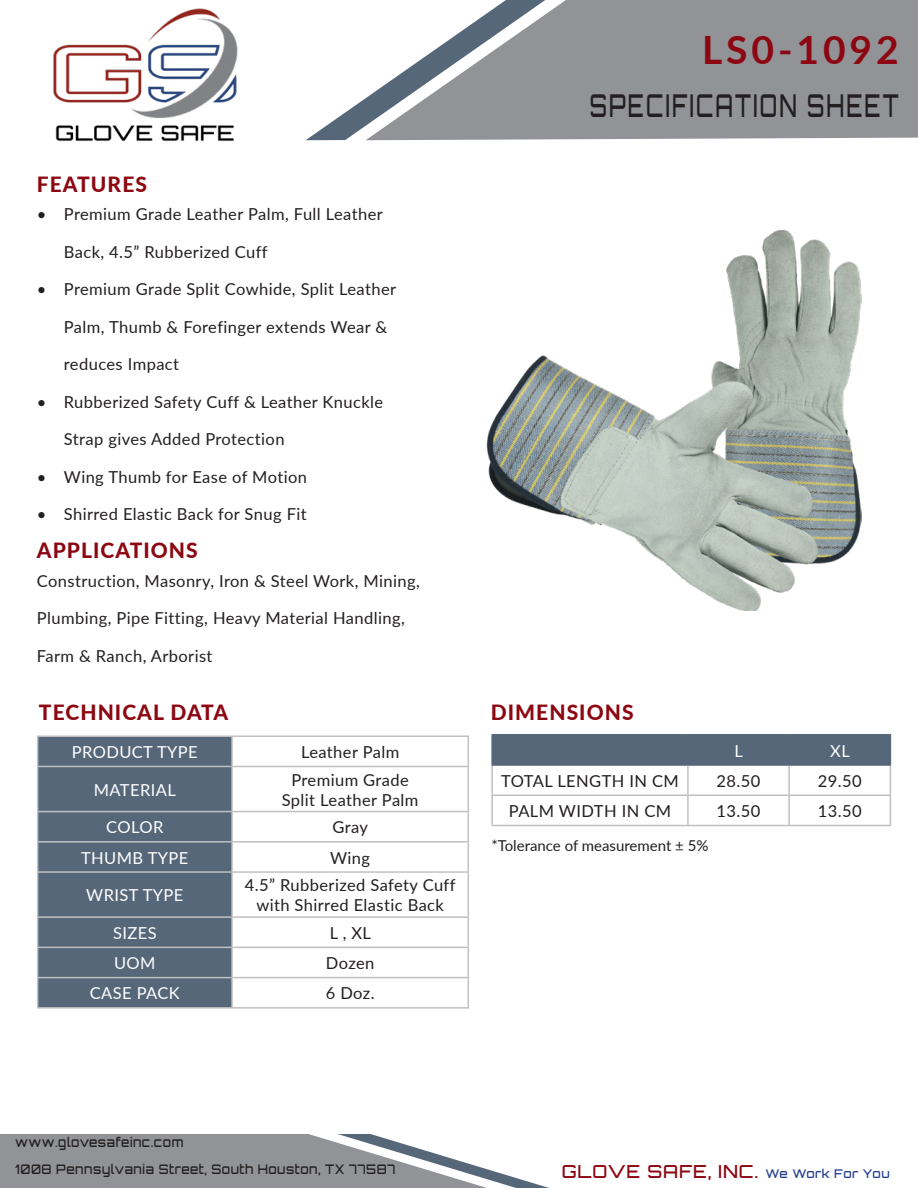
<style>
.page{position:relative;width:918px;height:1188px;background:#fff}
.page>*{position:absolute;margin:0;border:0;box-sizing:border-box;transform-origin:0 0}
.t1{font:700 39px "Lato";letter-spacing:.1em;color:#8c0712}
.t2{font:500 31.5px "Orbitron";letter-spacing:.1em;color:#231f20;scale:.67 1}
.t3{font:800 21px "Lato";letter-spacing:.05em;color:#8c0712}
.t4{font:500 18px "Orbitron";letter-spacing:.05em;color:#8c0712}
.t5{font:16.5px/19.8px "Lato";letter-spacing:.025em;color:#231f20;text-align:center}
.t6{font:16.5px "Lato";letter-spacing:.025em;color:#fff}
.t7{font:15px "Lato";color:#231f20}
.t8{font:500 13.2px "Orbitron";letter-spacing:.05em;color:#231f20;scale:.91 1}
.s1{font-size:12px;color:#253f8e}
</style>
<div class="page">
<svg style="left:0;top:1134px;width:549px;height:54px"></svg>
<div style="left:545px;top:0;width:373px;height:140px;background:#919396"></div>
<svg style="left:306px;top:0;width:239px;height:140px"></svg>
<div style="left:38px;top:737px;width:193px;height:270px;background:#556779"></div>
<hr style="left:37px;top:735px;width:195px;height:2px;background:#c0c0c0">
<svg style="left:37px;top:737px;width:1px;height:29px"></svg>
<hr style="left:232px;top:735px;width:237px;height:2px;background:#c0c0c0">
<hr style="left:231px;top:737px;width:2px;height:29px;background:#c0c0c0">
<svg style="left:468px;top:737px;width:1px;height:29px"></svg>
<hr style="left:37px;top:766px;width:195px;height:1px;background:#c0c0c0">
<hr style="left:37px;top:767px;width:1px;height:44px;background:#c0c0c0">
<hr style="left:232px;top:766px;width:237px;height:1px;background:#c0c0c0">
<hr style="left:231px;top:767px;width:2px;height:44px;background:#c0c0c0">
<hr style="left:468px;top:767px;width:1px;height:44px;background:#c0c0c0">
<hr style="left:37px;top:811px;width:195px;height:1px;background:#c0c0c0">
<hr style="left:232px;top:811px;width:237px;height:1px;background:#c0c0c0">
<hr style="left:231px;top:812px;width:2px;height:29px;background:#c0c0c0">
<hr style="left:37px;top:841px;width:195px;height:2px;background:#c0c0c0">
<svg style="left:37px;top:812px;width:1px;height:59px"></svg>
<hr style="left:232px;top:841px;width:237px;height:2px;background:#c0c0c0">
<hr style="left:231px;top:843px;width:2px;height:28px;background:#c0c0c0">
<svg style="left:468px;top:812px;width:1px;height:59px"></svg>
<hr style="left:37px;top:871px;width:195px;height:2px;background:#c0c0c0">
<hr style="left:37px;top:873px;width:1px;height:43px;background:#c0c0c0">
<hr style="left:232px;top:871px;width:237px;height:2px;background:#c0c0c0">
<hr style="left:231px;top:873px;width:2px;height:43px;background:#c0c0c0">
<hr style="left:468px;top:873px;width:1px;height:43px;background:#c0c0c0">
<hr style="left:37px;top:916px;width:195px;height:2px;background:#c0c0c0">
<hr style="left:232px;top:916px;width:237px;height:2px;background:#c0c0c0">
<hr style="left:231px;top:918px;width:2px;height:29px;background:#c0c0c0">
<hr style="left:37px;top:947px;width:195px;height:1px;background:#c0c0c0">
<hr style="left:232px;top:947px;width:237px;height:1px;background:#c0c0c0">
<hr style="left:231px;top:948px;width:2px;height:29px;background:#c0c0c0">
<hr style="left:37px;top:977px;width:195px;height:1px;background:#c0c0c0">
<svg style="left:37px;top:918px;width:1px;height:89px"></svg>
<hr style="left:232px;top:977px;width:237px;height:1px;background:#c0c0c0">
<hr style="left:231px;top:978px;width:2px;height:29px;background:#c0c0c0">
<svg style="left:468px;top:918px;width:1px;height:89px"></svg>
<hr style="left:37px;top:1007px;width:195px;height:2px;background:#c0c0c0">
<hr style="left:232px;top:1007px;width:237px;height:2px;background:#c0c0c0">
<img style="left:53px;top:8px;width:185px;height:134px">
<img style="left:486px;top:229px;width:375px;height:382px">
<hr style="left:491px;top:766px;width:2px;height:29px;background:#bebfc2">
<hr style="left:491px;top:795px;width:197px;height:1px;background:#bebfc2">
<hr style="left:491px;top:796px;width:2px;height:29px;background:#bebfc2">
<hr style="left:491px;top:825px;width:197px;height:1px;background:#bebfc2">
<hr style="left:688px;top:825px;width:101px;height:1px;background:#bebfc2">
<hr style="left:789px;top:825px;width:102px;height:1px;background:#bebfc2">
<hr style="left:491px;top:734px;width:197px;height:2px;background:#556779">
<hr style="left:491px;top:736px;width:2px;height:28px;background:#556779">
<hr style="left:688px;top:734px;width:101px;height:2px;background:#556779">
<hr style="left:789px;top:734px;width:102px;height:2px;background:#556779">
<svg style="left:492px;top:735px;width:399px;height:90px"></svg>
<hr style="left:491px;top:764px;width:197px;height:2px;background:#556779">
<hr style="left:688px;top:764px;width:101px;height:2px;background:#556779">
<hr style="left:789px;top:764px;width:102px;height:2px;background:#556779">
<p class="t3" style="left:37px;top:169px;width:112px">FEATURES</p>
<p class="t5" style="left:37px;top:203px;width:347px">• Premium Grade Leather Palm, Full Leather</p>
<p class="t5" style="left:64px;top:241px;width:205px">Back, 4.5” Rubberized Cuff</p>
<p class="t5" style="left:37px;top:278px;width:361px">• Premium Grade Split Cowhide, Split Leather</p>
<p class="t5" style="left:64px;top:316px;width:325px">Palm, Thumb &amp; Forefinger extends Wear &amp;</p>
<p class="t5" style="left:64px;top:353px;width:117px">reduces Impact</p>
<p class="t5" style="left:37px;top:391px;width:348px">• Rubberized Safety Cuff &amp; Leather Knuckle</p>
<p class="t5" style="left:64px;top:428px;width:222px">Strap gives Added Protection</p>
<p class="t5" style="left:37px;top:466px;width:272px">• Wing Thumb for Ease of Motion</p>
<p class="t5" style="left:37px;top:503px;width:271px">• Shirred Elastic Back for Snug Fit</p>
<p class="t3" style="left:37px;top:534px;width:162px">APPLICATIONS</p>
<p class="t5" style="left:37px;top:570px;width:384px">Construction, Masonry, Iron &amp; Steel Work, Mining,</p>
<p class="t5" style="left:37px;top:608px;width:369px">Plumbing, Pipe Fitting, Heavy Material Handling,</p>
<p class="t5" style="left:37px;top:645px;width:177px">Farm &amp; Ranch, Arborist</p>
<p class="t1" style="left:702px;top:21px;width:198px">LS0-1092</p>
<p class="t2" style="left:590px;top:86px;width:463px">SPECIFICATION SHEET</p>
<p class="t3" style="left:39px;top:696px;width:191px">TECHNICAL DATA</p>
<p class="t3" style="left:491px;top:696px;width:144px">DIMENSIONS</p>
<p class="t6" style="left:72px;top:740px;width:127px">PRODUCT TYPE</p>
<p class="t5" style="left:301px;top:741px;width:100px">Leather Palm</p>
<p class="t6" style="left:94px;top:778px;width:84px">MATERIAL</p>
<p class="t5" style="left:291px;top:769px;width:119px">Premium Grade</p>
<p class="t5" style="left:282px;top:789px;width:138px">Split Leather Palm</p>
<p class="t6" style="left:106px;top:816px;width:59px">COLOR</p>
<p class="t5" style="left:333px;top:817px;width:37px">Gray</p>
<p class="t6" style="left:81px;top:846px;width:109px">THUMB TYPE</p>
<p class="t5" style="left:330px;top:847px;width:42px">Wing</p>
<p class="t6" style="left:86px;top:883px;width:99px">WRIST TYPE</p>
<p class="t5" style="left:245px;top:875px;width:212px">4.5” Rubberized Safety Cuff with Shirred Elastic Back</p>
<p class="t6" style="left:113px;top:921px;width:45px">SIZES</p>
<p class="t5" style="left:330px;top:922px;width:43px">L , XL</p>
<p class="t6" style="left:114px;top:951px;width:43px">UOM</p>
<p class="t5" style="left:326px;top:953px;width:50px">Dozen</p>
<p class="t6" style="left:90px;top:982px;width:92px">CASE PACK</p>
<p class="t5" style="left:326px;top:983px;width:50px">6 Doz.</p>
<p class="t6" style="left:735px;top:739px;width:10px">L</p>
<p class="t6" style="left:830px;top:739px;width:21px">XL</p>
<p class="t5" style="left:501px;top:770px;width:179px">TOTAL LENGTH IN CM</p>
<p class="t5" style="left:717px;top:770px;width:45px">28.50</p>
<p class="t5" style="left:818px;top:770px;width:45px">29.50</p>
<p class="t5" style="left:509px;top:800px;width:164px">PALM WIDTH IN CM</p>
<p class="t5" style="left:717px;top:800px;width:45px">13.50</p>
<p class="t5" style="left:818px;top:800px;width:45px">13.50</p>
<p class="t7" style="left:491px;top:835px;width:219px">*Tolerance of measurement ± 5%</p>
<p class="t8" style="left:15px;top:1134px;width:187px">www.glovesafeinc.com</p>
<p class="t8" style="left:15px;top:1161px;width:419px">1008 Pennsylvania Street, South Houston, TX 77587</p>
<p class="t4" style="left:562px;top:1160px;width:329px">GLOVE SAFE, INC. <span class="s1">We Work For You</span></p>
</div>
